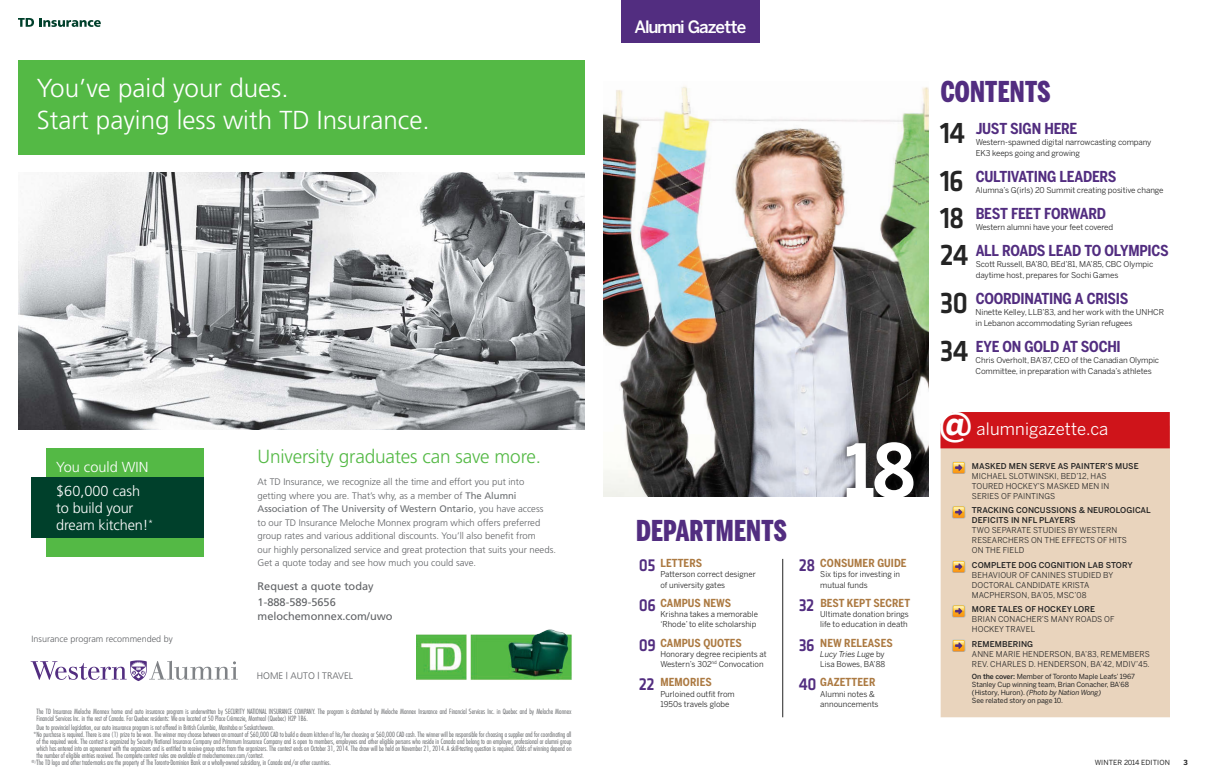
<style>
.page{position:relative;width:1206px;height:783px;background:#fff}
.page>*{position:absolute;margin:0;border:0;box-sizing:border-box;transform-origin:0 0}
.t1{font:700 73px "Benton Sans";color:#fff;scale:.9 1}
.t2{font:700 40px "Benton Sans";color:#fff}
.t3{font:900 28.5px "Benton Sans Comp";letter-spacing:.01em;color:#522d80}
.t4{font:300 26px/32px "Frutiger";color:#fff}
.t5{font:300 19px "Frutiger";letter-spacing:-.01em;color:#54b945}
.t6{font:17px "Benton Sans";letter-spacing:.01em;color:#fff}
.t7{font:500 17px "Benton Sans";letter-spacing:-.065em;color:#fff}
.t8{font:700 15px "Benton Sans Cond";letter-spacing:-.015em;color:#522d80}
.t9{font:300 14.5px/23.7px "Frutiger";letter-spacing:-.01em;color:#fff}
.t10{font:700 11px "Benton Sans Cond";letter-spacing:.01em;color:#ac7a42}
.t11{font:11px/16px "Frutiger";color:#606265}
.t12{font:300 9.5px/13.5px "Frutiger";color:#606265}
.t13{font:300 9px "Frutiger";color:#606265}
.t14{font:8px/10.3px "Benton Sans";letter-spacing:-.01em;color:#242424}
.t15{font:8px/10px "Benton Sans";letter-spacing:.01em;color:#242424}
.t16{font:500 8px/10px "Benton Sans";letter-spacing:.01em;color:#242424}
.t17{font:300 condensed 7px/7px "Futura";color:#606265}
.t18{font:7px/8px "Benton Sans";letter-spacing:-.01em;color:#242424}
.t19{font:7px "Benton Sans";letter-spacing:.015em;color:#242424}
.t20{font:700 7px "Benton Sans";color:#242424}
.s1{font-weight:400;color:#6a6d70}
.s2{font-family:"Klavika";font-weight:500;font-size:18px;color:#522d80}
.s3{font-style:italic}
.s4{font-family:"Klavika";font-weight:500;font-size:31px;color:#242424}
.s5{font-weight:500}
</style>
<div class="page">
<img style="left:603px;top:86px;width:326px;height:411px">
<div style="left:841px;top:437px;width:78px;height:66px;background:#242424;opacity:.5"></div>
<div style="left:941px;top:448px;width:229px;height:269px;background:#e9d4bd"></div>
<div style="left:940px;top:412px;width:230px;height:36px;background:#cf141a"></div>
<svg style="left:952px;top:461px;width:14px;height:13px"></svg>
<svg style="left:952px;top:506px;width:14px;height:12px"></svg>
<svg style="left:952px;top:560px;width:14px;height:13px"></svg>
<svg style="left:952px;top:605px;width:14px;height:13px"></svg>
<svg style="left:952px;top:639px;width:14px;height:13px"></svg>
<hr style="left:783px;top:559px;width:1px;height:158px;background:#242424">
<div style="left:18px;top:60px;width:567px;height:95px;background:#54b945"></div>
<img style="left:18px;top:173px;width:567px;height:256px">
<svg style="left:18px;top:18px;width:83px;height:9px"></svg>
<img style="left:417px;top:629px;width:155px;height:51px">
<div style="left:46px;top:448px;width:158px;height:109px;background:#54b945"></div>
<div style="left:32px;top:478px;width:172px;height:60px;background:#00402b"></div>
<svg style="left:31px;top:660px;width:207px;height:21px"></svg>
<div style="left:621px;top:0;width:139px;height:42px;background:#522d80"></div>
<div style="left:604px;top:497px;width:325px;height:19px;background:#fff"></div>
<h3 class="t4" style="left:37px;top:72px;width:394px">You’ve paid your dues.<br>Start paying less with TD Insurance.</h3>
<h3 class="t9" style="left:56px;top:455px;width:94px">You could WIN $60,000 cash</h3>
<h3 class="t9" style="left:56px;top:499px;width:98px;line-height:17.3px">to build your dream kitchen!<sup>*</sup></h3>
<p class="t13" style="left:32px;top:634px;width:143px">Insurance program recommended by</p>
<h3 class="t5" style="left:258px;top:445px;width:285px">University graduates can save more.</h3>
<p class="t12" style="left:258px;top:475px;width:300px">At TD Insurance, we recognize all the time and effort you put into<br>getting where you are. That’s why, as a member of <span class="s1">The Alumni Association of The University of Western Ontario</span>, you have access<br>to our TD Insurance Meloche Monnex program which offers preferred group rates and various additional discounts. You’ll also benefit from<br>our highly personalized service and great protection that suits your needs.<br>Get a quote today and see how much you could save.</p>
<h3 class="t11" style="left:258px;top:578px;width:118px">Request a quote today<br>1-888-589-5656</h3>
<h3 class="t11" style="left:258px;top:608px;width:137px">melochemonnex.com/uwo</h3>
<h3 class="t12" style="left:257px;top:669px;width:98px">HOME | AUTO | TRAVEL</h3>
<p class="t17" style="left:37px;top:708px;width:536px">The TD Insurance Meloche Monnex home and auto insurance program is underwritten by SECURITY NATIONAL INSURANCE COMPANY. The program is distributed by Meloche Monnex Insurance and Financial Services Inc. in Quebec and by Meloche Monnex<br>Financial Services Inc. in the rest of Canada. For Quebec residents: We are located at 50 Place Crémazie, Montreal (Quebec) H2P 1B6.</p>
<p class="t17" style="left:37px;top:724px;width:239px">Due to provincial legislation, our auto insurance program is not offered in British Columbia, Manitoba or Saskatchewan.</p>
<p class="t17" style="left:34px;top:731px;width:539px">*No purchase is required. There is one (1) prize to be won. The winner may choose between an amount of $60,000 CAD to build a dream kitchen of his/her choosing or $60,000 CAD cash. The winner will be responsible for choosing a supplier and for coordinating all</p>
<p class="t17" style="left:37px;top:738px;width:537px">of the required work. The contest is organized by Security National Insurance Company and Primmum Insurance Company and is open to members, employees and other eligible persons who reside in Canada and belong to an employer, professional or alumni group</p>
<p class="t17" style="left:37px;top:745px;width:536px">which has entered into an agreement with the organizers and is entitled to receive group rates from the organizers. The contest ends on October 31, 2014. The draw will be held on November 21, 2014. A skill-testing question is required. Odds of winning depend on</p>
<p class="t17" style="left:37px;top:752px;width:229px">the number of eligible entries received. The complete contest rules are available at melochemonnex.com/contest.</p>
<p class="t17" style="left:32px;top:759px;width:301px"><sup>®/</sup>The TD logo and other trade-marks are the property of The Toronto-Dominion Bank or a wholly-owned subsidiary, in Canada and/or other countries.</p>
<h3 class="t7" style="left:634px;top:17px;width:113px">Alumni Gazette</h3>
<h3 class="t3" style="left:636px;top:514px;width:152px">DEPARTMENTS</h3>
<h3 class="t10" style="left:639px;top:557px;width:65px"><span class="s2">05</span> LETTERS</h3>
<p class="t14" style="left:660px;top:569px;width:97px">Patterson correct designer of university gates</p>
<h3 class="t10" style="left:639px;top:596px;width:94px"><span class="s2">06</span> CAMPUS NEWS</h3>
<p class="t14" style="left:660px;top:609px;width:99px">Krishna takes a memorable ‘Rhode’ to elite scholarship</p>
<h3 class="t10" style="left:639px;top:636px;width:105px"><span class="s2">09</span> CAMPUS QUOTES</h3>
<p class="t14" style="left:660px;top:649px;width:108px">Honorary degree recipients at<br>Western’s 302<sup>nd</sup> Convocation</p>
<h3 class="t10" style="left:639px;top:676px;width:74px"><span class="s2">22</span> MEMORIES</h3>
<p class="t14" style="left:660px;top:688px;width:76px">Purloined outfit from<br>1950s travels globe</p>
<h1 class="t1" style="left:845px;top:427px;width:80px">18</h1>
<h3 class="t10" style="left:799px;top:557px;width:109px"><span class="s2">28</span> CONSUMER GUIDE</h3>
<p class="t14" style="left:820px;top:569px;width:81px">Six tips for investing in mutual funds</p>
<h3 class="t10" style="left:799px;top:596px;width:113px"><span class="s2">32</span> BEST KEPT SECRET</h3>
<p class="t14" style="left:820px;top:609px;width:90px">Ultimate donation brings life to education in death</p>
<h3 class="t10" style="left:799px;top:636px;width:96px"><span class="s2">36</span> NEW RELEASES</h3>
<p class="t14" style="left:820px;top:649px;width:66px"><span class="s3">Lucy Tries Luge</span> by<br>Lisa Bowes, BA’88</p>
<h3 class="t10" style="left:799px;top:676px;width:78px"><span class="s2">40</span> GAZETTEER</h3>
<p class="t14" style="left:820px;top:688px;width:60px">Alumni notes &amp; announcements</p>
<h3 class="t3" style="left:941px;top:76px;width:111px">CONTENTS</h3>
<h3 class="t8" style="left:940px;top:120px;width:139px"><span class="s4">14</span> JUST SIGN HERE</h3>
<p class="t14" style="left:976px;top:137px;width:177px;line-height:11px">Western-spawned digital narrowcasting company<br>EK3 keeps going and growing</p>
<h3 class="t8" style="left:940px;top:168px;width:178px"><span class="s4">16</span> CULTIVATING LEADERS</h3>
<p class="t14" style="left:976px;top:185px;width:189px">Alumna’s G(irls) 20 Summit creating positive change</p>
<h3 class="t8" style="left:940px;top:205px;width:168px"><span class="s4">18</span> BEST FEET FORWARD</h3>
<p class="t14" style="left:976px;top:222px;width:139px">Western alumni have your feet covered</p>
<h3 class="t8" style="left:940px;top:242px;width:231px"><span class="s4">24</span> ALL ROADS LEAD TO OLYMPICS</h3>
<p class="t14" style="left:976px;top:259px;width:179px;line-height:11px">Scott Russell, BA’80, BEd’81, MA’85, CBC Olympic daytime host, prepares for Sochi Games</p>
<h3 class="t8" style="left:940px;top:290px;width:190px"><span class="s4">30</span> COORDINATING A CRISIS</h3>
<p class="t14" style="left:976px;top:307px;width:190px;line-height:11px">Ninette Kelley, LLB’83, and her work with the UNHCR in Lebanon accommodating Syrian refugees</p>
<h3 class="t8" style="left:940px;top:338px;width:183px"><span class="s4">34</span> EYE ON GOLD AT SOCHI</h3>
<p class="t14" style="left:976px;top:355px;width:185px;line-height:11px">Chris Overholt, BA’87, CEO of the Canadian Olympic<br>Committee, in preparation with Canada’s athletes</p>
<h2 class="t2" style="left:938px;top:403px;width:36px">@</h2>
<h3 class="t6" style="left:977px;top:419px;width:133px">alumnigazette.ca</h3>
<p class="t16" style="left:972px;top:461px;width:168px">MASKED MEN SERVE AS PAINTER’S MUSE</p>
<p class="t15" style="left:972px;top:471px;width:139px">MICHAEL SLOTWINSKI, BED’12, HAS<br>TOURED HOCKEY’S MASKED MEN IN<br>SERIES OF PAINTINGS</p>
<p class="t16" style="left:972px;top:505px;width:181px">TRACKING CONCUSSIONS &amp; NEUROLOGICAL<br>DEFICITS IN NFL PLAYERS</p>
<p class="t15" style="left:972px;top:525px;width:156px">TWO SEPARATE STUDIES BY WESTERN<br>RESEARCHERS ON THE EFFECTS OF HITS<br>ON THE FIELD</p>
<p class="t16" style="left:972px;top:560px;width:162px">COMPLETE DOG COGNITION LAB STORY</p>
<p class="t15" style="left:972px;top:570px;width:143px">BEHAVIOUR OF CANINES STUDIED BY<br>DOCTORAL CANDIDATE KRISTA<br>MACPHERSON, BA’05, MSC’08</p>
<p class="t16" style="left:972px;top:604px;width:125px">MORE TALES OF HOCKEY LORE</p>
<p class="t15" style="left:972px;top:614px;width:144px">BRIAN CONACHER’S MANY ROADS OF<br>HOCKEY TRAVEL</p>
<p class="t16" style="left:972px;top:639px;width:63px">REMEMBERING</p>
<p class="t15" style="left:972px;top:649px;width:179px">ANNE MARIE HENDERSON, BA’83, REMEMBERS<br>REV. CHARLES D. HENDERSON, BA’42, MDIV’45.</p>
<p class="t18" style="left:972px;top:673px;width:165px"><span class="s5">On the cover:</span> Member of Toronto Maple Leafs’ 1967<br>Stanley Cup winning team, Brian Conacher, BA’68 (History, Huron). <span class="s3">(Photo by Nation Wong)<br></span>See related story on page 10.</p>
<p class="t19" style="left:1095px;top:758px;width:77px">WINTER 2014 EDITION</p>
<p class="t20" style="left:1184px;top:758px;width:6px">3</p>
</div>
